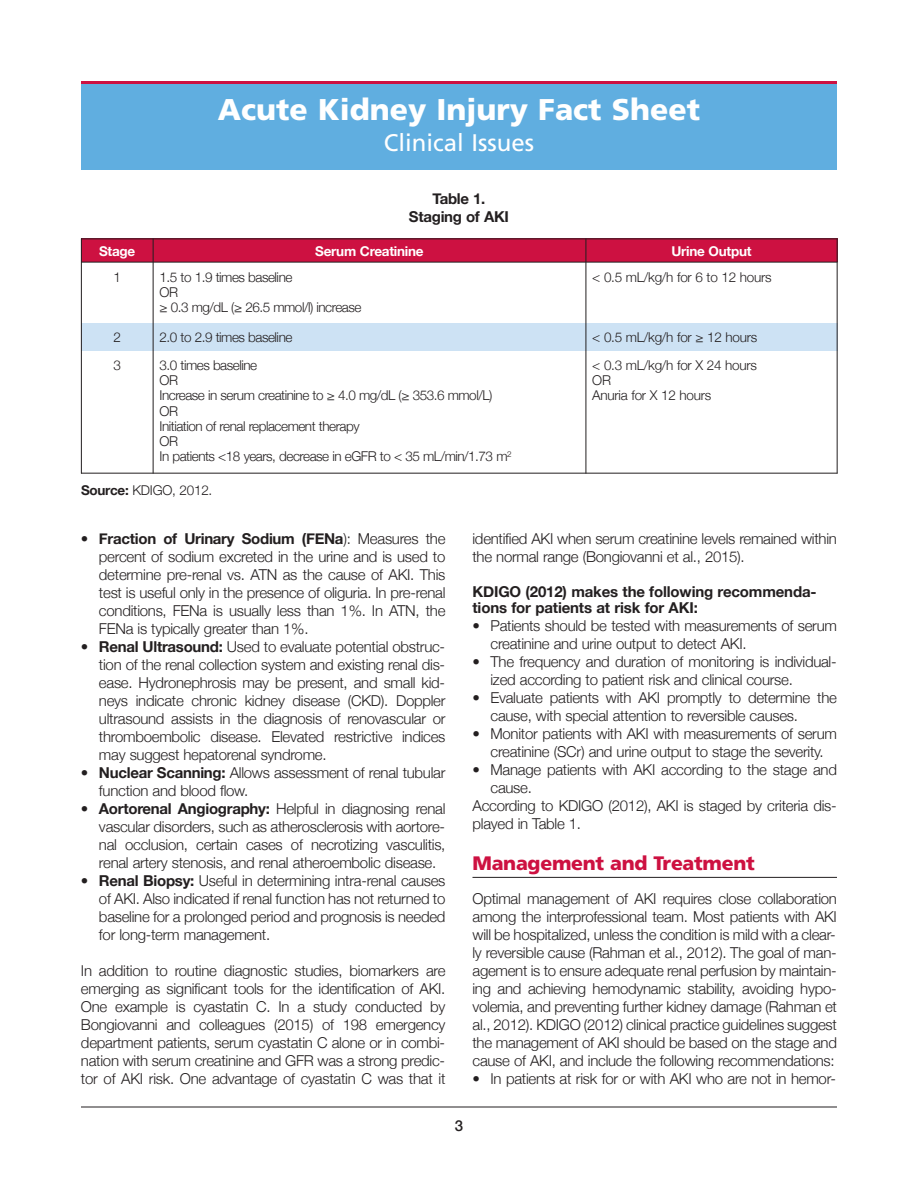
<style>
.page{position:relative;width:918px;height:1188px;background:#fff}
.page>*{position:absolute;margin:0;border:0;box-sizing:border-box;transform-origin:0 0}
.t1{font:900 30px "Frutiger";color:#fff}
.t2{font:24px "Frutiger";color:#fff}
.t3{font:900 19.5px "Frutiger";letter-spacing:-.015em;color:#cd1141}
.t4{font:300 15px/18px "Helvetica Neue";letter-spacing:-.02em;color:#231f20;text-align:justify}
.t5{font:700 15px/16.5px "Helvetica Neue";letter-spacing:-.01em;color:#231f20}
.t6{font:500 15px "Helvetica Neue";color:#231f20}
.t7{font:300 13.5px/15px "Helvetica Neue";letter-spacing:-.035em;color:#231f20}
.t8{font:700 13.5px "Helvetica Neue";letter-spacing:-.02em;color:#fff}
.s1{font-weight:700}
</style>
<div class="page">
<hr style="left:472px;top:877px;width:365px;height:1px;background:#231f20">
<div style="left:81px;top:81px;width:756px;height:88px;background:#60aee0"></div>
<hr style="left:81px;top:81px;width:756px;height:3px;background:#cd1141">
<hr style="left:81px;top:1107px;width:756px;height:1px;background:#231f20">
<div style="left:81px;top:238px;width:72px;height:24px;background:#cd1141"></div>
<div style="left:153px;top:238px;width:433px;height:24px;background:#cd1141"></div>
<div style="left:586px;top:238px;width:252px;height:24px;background:#cd1141"></div>
<div style="left:81px;top:323px;width:72px;height:28px;background:#cde2f4"></div>
<div style="left:153px;top:323px;width:433px;height:28px;background:#cde2f4"></div>
<div style="left:586px;top:323px;width:252px;height:28px;background:#cde2f4"></div>
<hr style="left:81px;top:238px;width:1px;height:236px;background:#231f20">
<hr style="left:153px;top:238px;width:1px;height:236px;background:#231f20">
<hr style="left:586px;top:238px;width:1px;height:236px;background:#231f20">
<hr style="left:837px;top:238px;width:1px;height:236px;background:#231f20">
<hr style="left:81px;top:238px;width:757px;height:1px;background:#231f20">
<hr style="left:81px;top:262px;width:757px;height:1px;background:#231f20">
<hr style="left:81px;top:473px;width:757px;height:1px;background:#231f20">
<h1 class="t1" style="left:218px;top:97px;width:484px">Acute Kidney Injury Fact Sheet</h1>
<h2 class="t2" style="left:384px;top:133px;width:152px">Clinical Issues</h2>
<p class="t5" style="left:409px;top:189px;width:102px;line-height:18px;text-align:center">Table 1.<br>Staging of AKI</p>
<p class="t8" style="left:99px;top:242px;width:38px">Stage</p>
<p class="t8" style="left:315px;top:242px;width:110px">Serum Creatinine</p>
<p class="t8" style="left:671px;top:242px;width:82px">Urine Output</p>
<p class="t7" style="left:113px;top:269px;width:9px">1</p>
<p class="t7" style="left:159px;top:269px;width:203px">1.5 to 1.9 times baseline<br>OR<br>≥ 0.3 mg/dL (≥ 26.5 mmol/l) increase</p>
<p class="t7" style="left:592px;top:269px;width:181px">&lt; 0.5 mL/kg/h for 6 to 12 hours</p>
<p class="t7" style="left:113px;top:329px;width:9px">2</p>
<p class="t7" style="left:159px;top:329px;width:134px">2.0 to 2.9 times baseline</p>
<p class="t7" style="left:592px;top:329px;width:167px">&lt; 0.5 mL/kg/h for ≥ 12 hours</p>
<p class="t7" style="left:113px;top:357px;width:9px">3</p>
<p class="t7" style="left:159px;top:357px;width:334px">3.0 times baseline<br>OR<br>Increase in serum creatinine to ≥ 4.0 mg/dL (≥ 353.6 mmol/L)</p>
<p class="t7" style="left:159px;top:404px;width:354px">OR<br>Initiation of renal replacement therapy<br>OR<br>In patients &lt;18 years, decrease in eGFR to &lt; 35 mL/min/1.73 m<sup>2</sup></p>
<p class="t7" style="left:592px;top:357px;width:166px">&lt; 0.3 mL/kg/h for X 24 hours<br>OR<br>Anuria for X 12 hours</p>
<p class="t7" style="left:81px;top:482px;width:133px"><span class="s1">Source:</span> KDIGO, 2012.</p>
<p class="t4" style="left:99px;top:529px;width:348px;text-indent:-18px">• <span class="s1">Fraction of Urinary Sodium (FENa</span>): Measures the percent of sodium excreted in the urine and is used to determine pre-renal vs. ATN as the cause of AKI. This test is useful only in the presence of oliguria. In pre-renal conditions, FENa is usually less than 1%. In ATN, the FENa is typically greater than 1%.</p>
<p class="t4" style="left:99px;top:637px;width:348px;text-indent:-18px">• <span class="s1">Renal Ultrasound:</span> Used to evaluate potential obstruc&shy;tion of the renal collection system and existing renal dis&shy;ease. Hydronephrosis may be present, and small kid&shy;neys indicate chronic kidney disease (CKD). Doppler ultrasound assists in the diagnosis of renovascular or thromboembolic disease. Elevated restrictive indices may suggest hepatorenal syndrome.</p>
<p class="t4" style="left:99px;top:763px;width:348px;text-indent:-18px">• <span class="s1">Nuclear Scanning:</span> Allows assessment of renal tubular function and blood flow.</p>
<p class="t4" style="left:99px;top:799px;width:348px;text-indent:-18px">• <span class="s1">Aortorenal Angiography:</span> Helpful in diagnosing renal vascular disorders, such as atherosclerosis with aortore&shy;nal occlusion, certain cases of necrotizing vasculitis, renal artery stenosis, and renal atheroembolic disease.</p>
<p class="t4" style="left:99px;top:871px;width:348px;text-indent:-18px">• <span class="s1">Renal Biopsy:</span> Useful in determining intra-renal causes of AKI. Also indicated if renal function has not returned to baseline for a prolonged period and prognosis is needed for long-term management.</p>
<p class="t4" style="left:81px;top:961px;width:366px">In addition to routine diagnostic studies, biomarkers are emerging as significant tools for the identification of AKI.<br>One example is cyastatin C. In a study conducted by Bongiovanni and colleagues (2015) of 198 emergency department patients, serum cyastatin C alone or in combi&shy;nation with serum creatinine and GFR was a strong predic&shy;tor of AKI risk. One advantage of cyastatin C was that it</p>
<p class="t4" style="left:472px;top:529px;width:366px">identified AKI when serum creatinine levels remained within the normal range (Bongiovanni et al., 2015).</p>
<p class="t5" style="left:472px;top:583px;width:346px">KDIGO (2012) makes the following recommenda&shy;tions for patients at risk for AKI:</p>
<p class="t4" style="left:490px;top:616px;width:348px;text-indent:-18px">• Patients should be tested with measurements of serum creatinine and urine output to detect AKI.</p>
<p class="t4" style="left:490px;top:652px;width:348px;text-indent:-18px">• The frequency and duration of monitoring is individual&shy;ized according to patient risk and clinical course.</p>
<p class="t4" style="left:490px;top:688px;width:348px;text-indent:-18px">• Evaluate patients with AKI promptly to determine the cause, with special attention to reversible causes.</p>
<p class="t4" style="left:472px;top:724px;width:366px;text-align:center">• Monitor patients with AKI with measurements of serum creatinine (SCr) and urine output to stage the severity.</p>
<p class="t4" style="left:472px;top:760px;width:366px">• Manage patients with AKI according to the stage and</p>
<p class="t4" style="left:490px;top:778px;width:43px">cause.</p>
<p class="t4" style="left:472px;top:796px;width:366px">According to KDIGO (2012), AKI is staged by criteria dis-</p>
<p class="t4" style="left:472px;top:814px;width:110px">played in Table 1.</p>
<h3 class="t3" style="left:472px;top:855px;width:284px">Management and Treatment</h3>
<p class="t4" style="left:472px;top:889px;width:366px">Optimal management of AKI requires close collaboration among the interprofessional team. Most patients with AKI will be hospitalized, unless the condition is mild with a clear&shy;ly reversible cause (Rahman et al., 2012). The goal of man&shy;agement is to ensure adequate renal perfusion by maintain&shy;ing and achieving hemodynamic stability, avoiding hypo - volemia, and preventing further kidney damage (Rahman et al., 2012). KDIGO (2012) clinical practice guidelines suggest the management of AKI should be based on the stage and cause of AKI, and include the following recommendations:</p>
<p class="t4" style="left:472px;top:1069px;width:365px">• In patients at risk for or with AKI who are not in hemor-</p>
<p class="t6" style="left:455px;top:1117px;width:10px">3</p>
</div>
